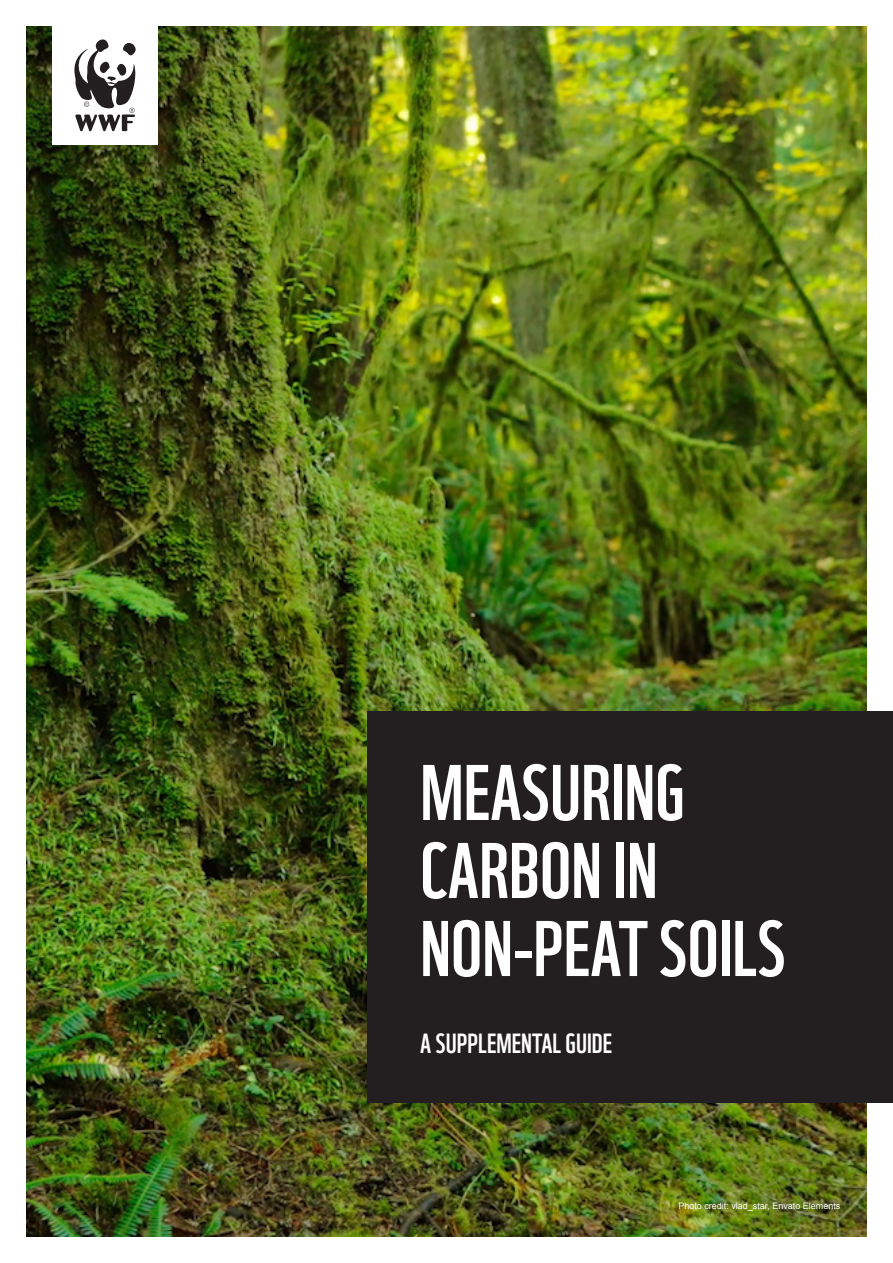
<style>
.page{position:relative;width:893px;height:1263px;background:#fff}
.page>*{position:absolute;margin:0;border:0;box-sizing:border-box;transform-origin:0 0}
.Heading_2{font:76.5px/78px "WWF";color:#fff}
.Subhead{font:27px "WWF";color:#fff}
.Copyright_Credit{font:9px "Arial";color:#fff}
</style>
<div class="page">
<img style="left:26px;top:26px;width:841px;height:1211px">
<div style="left:53px;top:26px;width:105px;height:118px;background:#fff"></div>
<svg style="left:74px;top:39px;width:62px;height:92px"></svg>
<div style="left:368px;top:711px;width:525px;height:392px;background:#231f20"></div>
<p class="Heading_2" style="left:420px;top:750px;width:367px">MEASURING<br>CARBON IN<br>NON-PEAT SOILS</p>
<p class="Subhead" style="left:420px;top:1025px;width:193px">A SUPPLEMENTAL GUIDE</p>
<p class="Copyright_Credit" style="left:678px;top:1200px;width:164px">Photo credit: vlad_star, Envato Elements</p>
</div>
